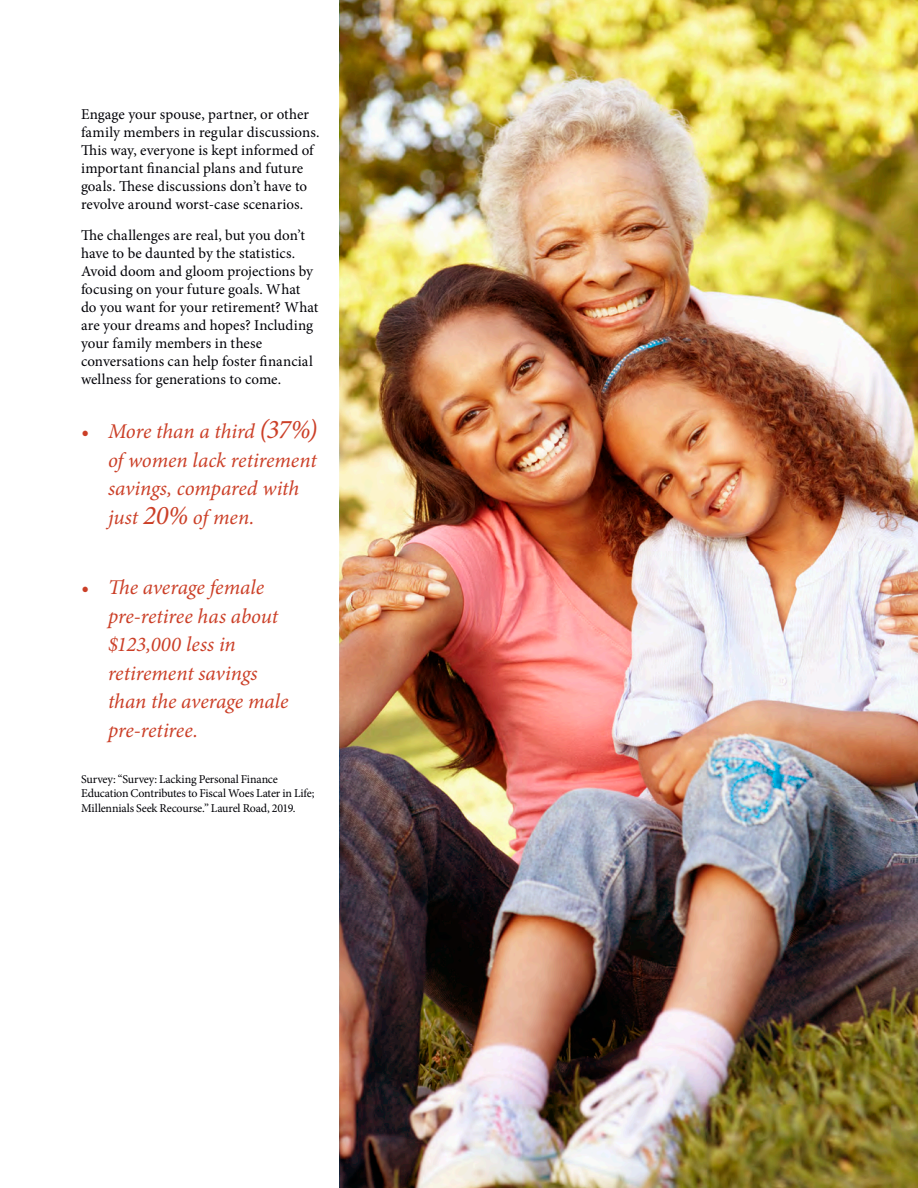
<style>
.page{position:relative;width:918px;height:1188px;background:#fff}
.page>*{position:absolute;margin:0;border:0;box-sizing:border-box;transform-origin:0 0}
.t1{font:italic 21px/28.5px "Minion Pro";letter-spacing:-.005em;color:#cb3f27}
.t2{font:15px/18px "Minion Pro";letter-spacing:.005em;color:#000006}
.t3{font:12px/14.4px "Minion Pro";letter-spacing:-.015em;color:#000006}
.s1{font-size:27px}
</style>
<div class="page">
<img style="left:340px;top:0;width:578px;height:1188px">
<p class="t2" style="left:81px;top:105px;width:240px">Engage your spouse, partner, or other family members in regular discussions.<br>This way, everyone is kept informed of important financial plans and future goals. These discussions don’t have to revolve around worst-case scenarios.</p>
<p class="t2" style="left:81px;top:227px;width:239px">The challenges are real, but you don’t have to be daunted by the statistics.<br>Avoid doom and gloom projections by focusing on your future goals. What do you want for your retirement? What are your dreams and hopes? Including your family members in these conversations can help foster financial wellness for generations to come.</p>
<p class="t1" style="left:108px;top:417px;width:211px;text-indent:-27px">• More than a third <span class="s1">(37%) </span>of women lack retirement savings, compared with just <span class="s1">20%</span> of men.</p>
<p class="t1" style="left:108px;top:573px;width:182px;text-indent:-27px">• The average female pre-retiree has about $123,000 less in retirement savings than the average male pre-retiree.</p>
<p class="t3" style="left:81px;top:772px;width:235px">Survey: “Survey: Lacking Personal Finance<br>Education Contributes to Fiscal Woes Later in Life;<br>Millennials Seek Recourse.” Laurel Road, 2019.</p>
</div>
